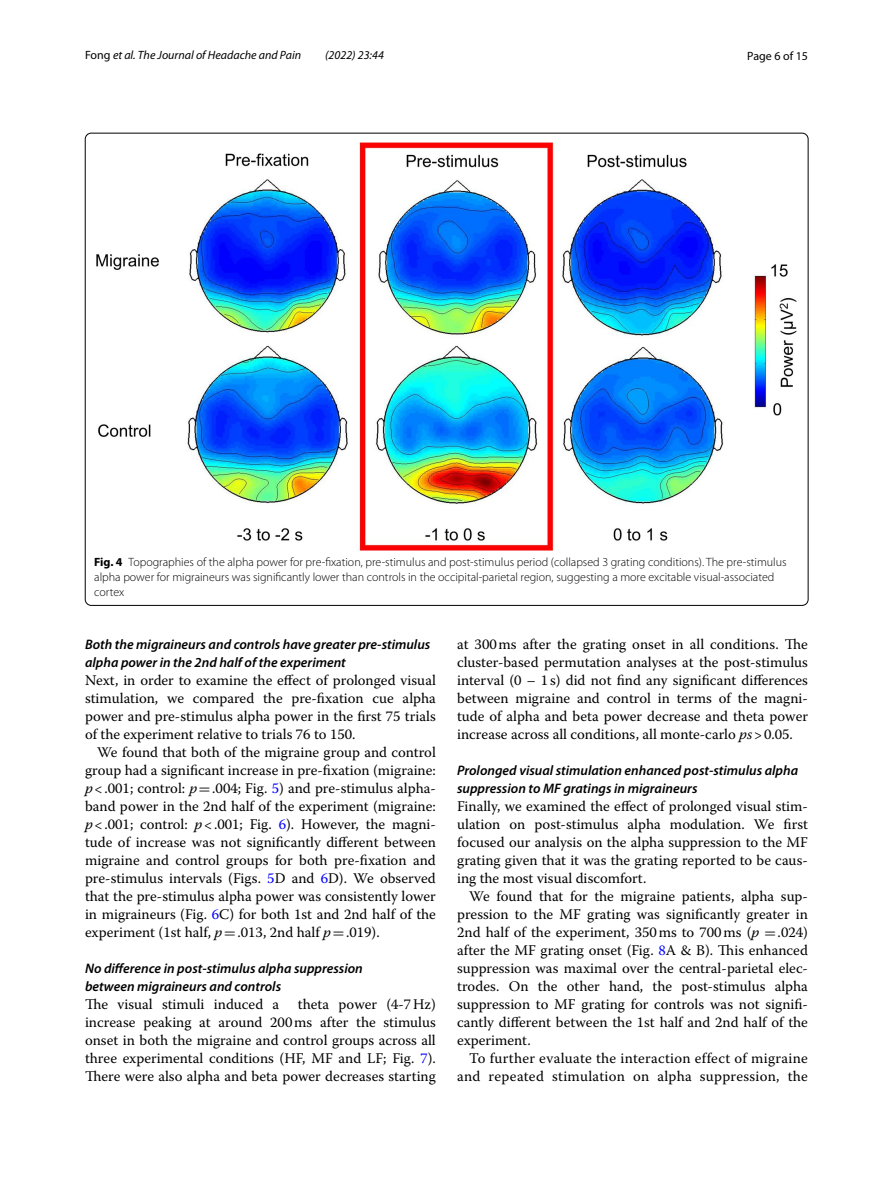
<style>
.page{position:relative;width:893px;height:1187px;background:#fff}
.page>*{position:absolute;margin:0;border:0;box-sizing:border-box;transform-origin:0 0}
.t1{font:14.7px/18px "Warnock Pro";color:#000;text-align:justify}
.t2{font:14.7px/18px "Warnock Pro";letter-spacing:.02em;color:#000;text-align:right}
.t3{font:italic 600 13.8px/18px "Myriad Pro";color:#000}
.t4{font:300 12px/15px "Myriad Pro";color:#000}
.t5{font:italic 12px "Myriad Pro";color:#000}
.t6{font:12px "Myriad Pro";color:#000}
.s1{font-style:normal}
.s2{font-weight:700}
.s3{font-style:italic}
.s4{font-family:"MTSY"}
.s5{color:#00f}
</style>
<div class="page">
<img style="left:96px;top:142px;width:701px;height:408px">
<p class="t5" style="left:85px;top:48px;width:218px"><span class="s1">Fong</span> et al. The Journal of Headache and Pain</p>
<p class="t5" style="left:325px;top:48px;width:60px">(2022) 23:44</p>
<p class="t6" style="left:747px;top:48px;width:62px">Page 6 of 15</p>
<p class="t4" style="left:94px;top:554px;width:694px"><span class="s2">Fig. 4</span> Topographies of the alpha power for pre-fixation, pre-stimulus and post-stimulus period (collapsed 3 grating conditions). The pre-stimulus alpha power for migraineurs was significantly lower than controls in the occipital-parietal region, suggesting a more excitable visual-associated cortex</p>
<p class="t3" style="left:85px;top:634px;width:347px">Both the migraineurs and controls have greater pre‑stimulus alpha power in the 2nd half of the experiment</p>
<p class="t1" style="left:85px;top:670px;width:352px">Next, in order to examine the effect of prolonged visual stimulation, we compared the pre-fixation cue alpha power and pre-stimulus alpha power in the first 75 trials of the experiment relative to trials 76 to 150.</p>
<p class="t1" style="left:85px;top:742px;width:352px;text-indent:12px">We found that both of the migraine group and control group had a significant increase in pre-fixation (migraine: <span class="s3">p</span>&lt;.001; control: <span class="s3">p</span><span class="s4">=</span>.004; Fig. <span class="s5">5</span>) and pre-stimulus alpha&shy;band power in the 2nd half of the experiment (migraine: <span class="s3">p</span>&lt;.001; control: <span class="s3">p</span>&lt;.001; Fig. <span class="s5">6</span>). However, the magni&shy;tude of increase was not significantly different between migraine and control groups for both pre-fixation and pre-stimulus intervals (Figs. <span class="s5">5</span>D and <span class="s5">6</span>D). We observed that the pre-stimulus alpha power was consistently lower in migraineurs (Fig. <span class="s5">6</span>C) for both 1st and 2nd half of the experiment (1st half, <span class="s3">p</span><span class="s4">=</span>.013, 2nd half <span class="s3">p</span><span class="s4">=</span>.019).</p>
<p class="t3" style="left:85px;top:958px;width:279px">No difference in post‑stimulus alpha suppression between migraineurs and controls</p>
<p class="t1" style="left:85px;top:994px;width:196px">The visual stimuli induced a</p>
<p class="t1" style="left:85px;top:994px;width:352px;text-indent:213px">theta power (4-7Hz) increase peaking at around 200ms after the stimulus onset in both the migraine and control groups across all three experimental conditions (HF, MF and LF; Fig. <span class="s5">7</span>).<br>There were also alpha and beta power decreases starting</p>
<p class="t1" style="left:457px;top:635px;width:352px">at 300ms after the grating onset in all conditions. The cluster-based permutation analyses at the post-stimulus interval (0 – 1s) did not find any significant differences between migraine and control in terms of the magni&shy;tude of alpha and beta power decrease and theta power increase across all conditions, all monte-carlo <span class="s3">ps</span>&gt;0.05.</p>
<p class="t3" style="left:457px;top:761px;width:342px">Prolonged visual stimulation enhanced post‑stimulus alpha suppression to MF gratings in migraineurs</p>
<p class="t1" style="left:457px;top:797px;width:352px">Finally, we examined the effect of prolonged visual stim&shy;ulation on post-stimulus alpha modulation. We first focused our analysis on the alpha suppression to the MF grating given that it was the grating reported to be caus&shy;ing the most visual discomfort.</p>
<p class="t1" style="left:457px;top:887px;width:352px;text-indent:12px">We found that for the migraine patients, alpha sup&shy;pression to the MF grating was significantly greater in 2nd half of the experiment, 350ms to 700ms (<span class="s3">p</span> <span class="s4">=</span>.024) after the MF grating onset (Fig. <span class="s5">8</span>A &amp; B). This enhanced suppression was maximal over the central-parietal elec&shy;trodes. On the other hand, the post-stimulus alpha suppression to MF grating for controls was not signifi&shy;cantly different between the 1st half and 2nd half of the experiment.</p>
<p class="t2" style="left:457px;top:1049px;width:352px">To further evaluate the interaction effect of migraine and repeated stimulation on alpha suppression, the</p>
</div>
